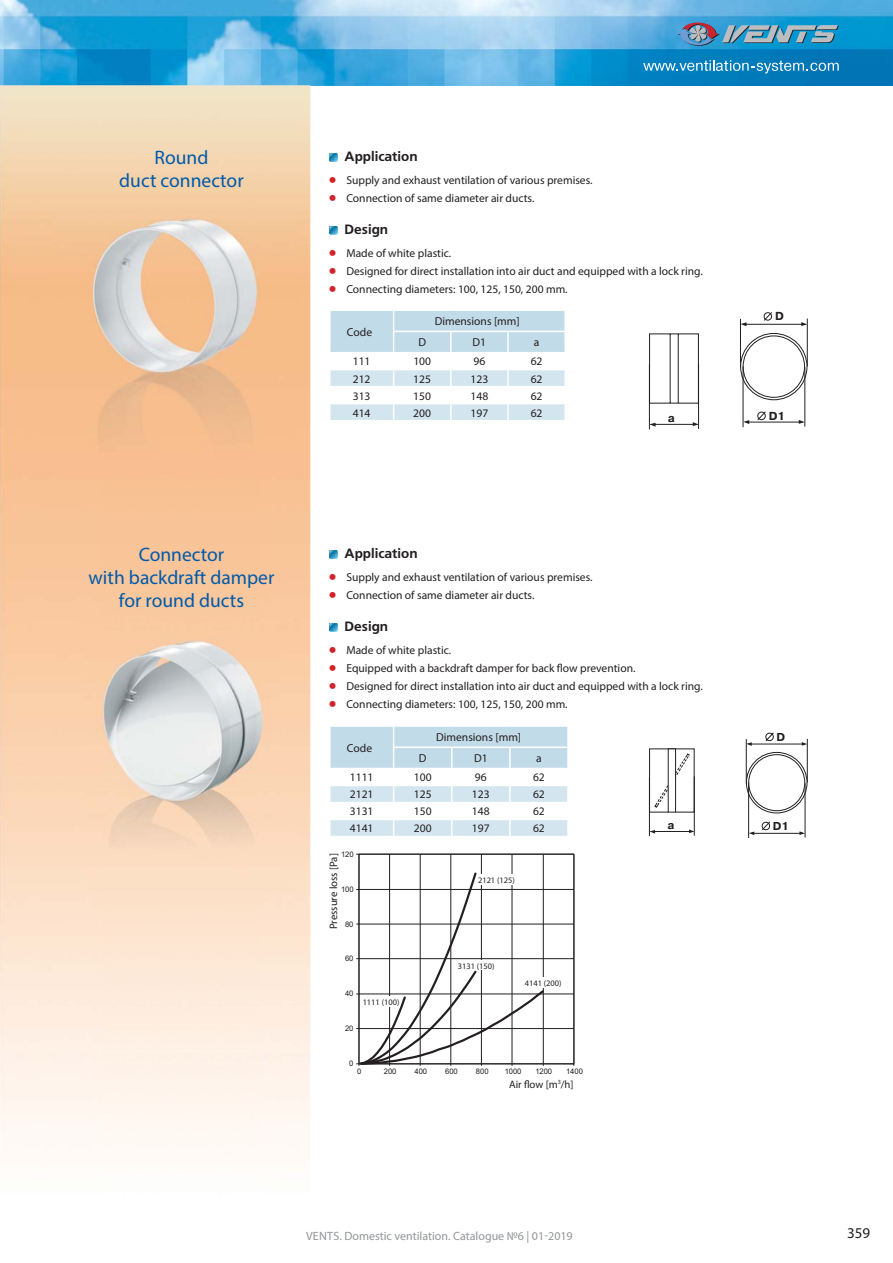
<style>
.page{position:relative;width:893px;height:1263px;background:#fff}
.page>*{position:absolute;margin:0;border:0;box-sizing:border-box;transform-origin:0 0}
.t1{font:19.5px/23.4px "Myriad Pro";color:#005aaa;text-align:center}
.t2{font:15px "Myriad Pro";color:#231f20}
.t3{font:700 13.5px "Free Set C";color:#231f20}
.t4{font:12px "Myriad Pro";color:#939598}
.t5{font:11.55px "Myriad Pro";color:#231f20}
.t6{font:700 11.55px "Pragmatica C";color:#231f20}
.t7{font:700 11.4px "Pragmatica C";color:#231f20}
.t8{font:10.8px "Myriad Pro";color:#231f20}
.t9{font:8.4px "Myriad Pro";color:#231f20}
.t10{font:7.65px "Arial";letter-spacing:-.01em;color:#231f20}
.s1{font-family:"Free Set C";font-weight:700;font-size:17.25px;color:#d2232a}
</style>
<div class="page">
<img style="left:0;top:0;width:893px;height:85px">
<svg style="left:677px;top:22px;width:162px;height:24px;background:#5a97b6"></svg>
<svg style="left:643px;top:60px;width:196px;height:13px;background:#3a99ca"></svg>
<img style="left:54px;top:209px;width:241px;height:268px">
<img style="left:86px;top:636px;width:195px;height:261px">
<svg style="left:329px;top:153px;width:9px;height:9px"></svg>
<svg style="left:329px;top:153px;width:8px;height:8px"></svg>
<svg style="left:329px;top:226px;width:8px;height:8px"></svg>
<svg style="left:329px;top:550px;width:9px;height:9px"></svg>
<svg style="left:329px;top:550px;width:8px;height:8px"></svg>
<svg style="left:329px;top:623px;width:8px;height:8px"></svg>
<svg style="left:330px;top:310px;width:235px;height:110px"></svg>
<svg style="left:330px;top:726px;width:238px;height:110px"></svg>
<hr style="left:649px;top:365px;width:1px;height:64px;background:#231f20">
<hr style="left:698px;top:364px;width:1px;height:65px;background:#231f20">
<hr style="left:740px;top:319px;width:1px;height:49px;background:#231f20">
<hr style="left:807px;top:319px;width:1px;height:48px;background:#231f20">
<hr style="left:651px;top:424px;width:44px;height:1px;background:#231f20">
<svg style="left:693px;top:422px;width:5px;height:4px"></svg>
<svg style="left:649px;top:423px;width:6px;height:4px"></svg>
<svg style="left:649px;top:333px;width:50px;height:71px"></svg>
<svg style="left:741px;top:333px;width:66px;height:67px"></svg>
<div style="left:740px;top:333px;width:67px;height:67px;border:1px solid #231f20;border-radius:50%"></div>
<div style="left:743px;top:336px;width:61px;height:61px;background:#fff;border-radius:50%"></div>
<div style="left:743px;top:336px;width:62px;height:62px;border:1px solid #231f20;border-radius:50%"></div>
<hr style="left:747px;top:422px;width:55px;height:1px;background:#231f20">
<hr style="left:743px;top:366px;width:1px;height:61px;background:#231f20">
<hr style="left:804px;top:367px;width:1px;height:60px;background:#231f20">
<svg style="left:799px;top:420px;width:6px;height:4px"></svg>
<svg style="left:743px;top:420px;width:6px;height:4px"></svg>
<hr style="left:744px;top:324px;width:60px;height:1px;background:#231f20">
<svg style="left:801px;top:322px;width:6px;height:4px"></svg>
<svg style="left:741px;top:322px;width:5px;height:4px"></svg>
<svg style="left:763px;top:312px;width:10px;height:9px"></svg>
<svg style="left:757px;top:411px;width:9px;height:10px"></svg>
<hr style="left:649px;top:777px;width:1px;height:59px;background:#231f20">
<hr style="left:694px;top:776px;width:1px;height:60px;background:#231f20">
<hr style="left:807px;top:739px;width:1px;height:44px;background:#231f20">
<hr style="left:651px;top:831px;width:40px;height:1px;background:#231f20">
<svg style="left:689px;top:829px;width:5px;height:4px"></svg>
<svg style="left:649px;top:830px;width:6px;height:4px"></svg>
<div style="left:649px;top:749px;width:45px;height:63px;border:1px solid #231f20"></div>
<svg style="left:746px;top:752px;width:61px;height:61px"></svg>
<div style="left:749px;top:755px;width:56px;height:56px;background:#fff;border-radius:50%"></div>
<div style="left:748px;top:754px;width:57px;height:57px;border:1px solid #231f20;border-radius:50%"></div>
<hr style="left:752px;top:833px;width:51px;height:1px;background:#231f20">
<hr style="left:748px;top:782px;width:1px;height:56px;background:#231f20">
<hr style="left:805px;top:783px;width:1px;height:54px;background:#231f20">
<svg style="left:799px;top:831px;width:6px;height:4px"></svg>
<svg style="left:749px;top:832px;width:5px;height:3px"></svg>
<hr style="left:749px;top:744px;width:56px;height:1px;background:#231f20">
<svg style="left:802px;top:742px;width:5px;height:4px"></svg>
<svg style="left:654px;top:732px;width:120px;height:81px"></svg>
<svg style="left:761px;top:821px;width:10px;height:10px"></svg>
<hr style="left:574px;top:854px;width:1px;height:210px;background:#231f20">
<svg style="left:358px;top:854px;width:216px;height:17px"></svg>
<hr style="left:359px;top:854px;width:1px;height:210px;background:#231f20">
<svg style="left:356px;top:871px;width:218px;height:195px"></svg>
<div style="left:363px;top:996px;width:36px;height:11px;background:#fff"></div>
<div style="left:458px;top:961px;width:37px;height:9px;background:#fff"></div>
<div style="left:525px;top:978px;width:37px;height:10px;background:#fff"></div>
<div style="left:478px;top:874px;width:37px;height:11px;background:#fff"></div>
<h1 class="t1" style="left:119px;top:147px;width:126px">Round<br>duct connector</h1>
<h1 class="t1" style="left:89px;top:544px;width:187px">Connector<br>with backdraft damper for round ducts</h1>
<p class="t3" style="left:345px;top:149px;width:75px">Application</p>
<p class="t5" style="left:329px;top:176px;width:265px"><span class="s1">•</span> Supply and exhaust ventilation of various premises.</p>
<p class="t5" style="left:329px;top:194px;width:207px"><span class="s1">•</span> Connection of same diameter air ducts.</p>
<p class="t3" style="left:345px;top:222px;width:45px">Design</p>
<p class="t5" style="left:329px;top:249px;width:124px"><span class="s1">•</span> Made of white plastic.</p>
<p class="t5" style="left:329px;top:267px;width:375px"><span class="s1">•</span> Designed for direct installation into air duct and equipped with a lock ring.</p>
<p class="t5" style="left:329px;top:285px;width:240px"><span class="s1">•</span> Connecting diameters: 100, 125, 150, 200 mm.</p>
<p class="t5" style="left:347px;top:327px;width:27px">Code</p>
<p class="t5" style="left:435px;top:317px;width:87px">Dimensions [mm]</p>
<p class="t5" style="left:418px;top:338px;width:9px">D</p>
<p class="t5" style="left:473px;top:338px;width:15px">D1</p>
<p class="t5" style="left:534px;top:338px;width:7px">а</p>
<p class="t6" style="left:775px;top:312px;width:10px">D</p>
<p class="t5" style="left:353px;top:357px;width:19px">111</p>
<p class="t5" style="left:413px;top:357px;width:19px">100</p>
<p class="t5" style="left:473px;top:357px;width:13px">96</p>
<p class="t5" style="left:531px;top:357px;width:13px">62</p>
<p class="t5" style="left:353px;top:374px;width:19px">212</p>
<p class="t5" style="left:413px;top:374px;width:19px">125</p>
<p class="t5" style="left:470px;top:374px;width:19px">123</p>
<p class="t5" style="left:531px;top:374px;width:13px">62</p>
<p class="t5" style="left:353px;top:391px;width:19px">313</p>
<p class="t5" style="left:413px;top:391px;width:19px">150</p>
<p class="t5" style="left:470px;top:391px;width:19px">148</p>
<p class="t5" style="left:531px;top:391px;width:13px">62</p>
<p class="t5" style="left:353px;top:408px;width:19px">414</p>
<p class="t5" style="left:413px;top:408px;width:19px">200</p>
<p class="t5" style="left:470px;top:408px;width:19px">197</p>
<p class="t5" style="left:531px;top:408px;width:13px">62</p>
<p class="t6" style="left:668px;top:414px;width:9px">a</p>
<p class="t6" style="left:769px;top:412px;width:18px">D1</p>
<p class="t3" style="left:345px;top:546px;width:75px">Application</p>
<p class="t5" style="left:329px;top:573px;width:265px"><span class="s1">•</span> Supply and exhaust ventilation of various premises.</p>
<p class="t5" style="left:329px;top:591px;width:207px"><span class="s1">•</span> Connection of same diameter air ducts.</p>
<p class="t3" style="left:345px;top:619px;width:45px">Design</p>
<p class="t5" style="left:329px;top:646px;width:124px"><span class="s1">•</span> Made of white plastic.</p>
<p class="t5" style="left:329px;top:664px;width:308px"><span class="s1">•</span> Equipped with a backdraft damper for back flow prevention.</p>
<p class="t5" style="left:329px;top:682px;width:375px"><span class="s1">•</span> Designed for direct installation into air duct and equipped with a lock ring.</p>
<p class="t5" style="left:329px;top:700px;width:240px"><span class="s1">•</span> Connecting diameters: 100, 125, 150, 200 mm.</p>
<p class="t5" style="left:347px;top:743px;width:27px">Code</p>
<p class="t5" style="left:436px;top:733px;width:87px">Dimensions [mm]</p>
<p class="t5" style="left:419px;top:754px;width:9px">D</p>
<p class="t5" style="left:474px;top:754px;width:15px">D1</p>
<p class="t5" style="left:536px;top:754px;width:7px">а</p>
<p class="t7" style="left:776px;top:733px;width:10px">D</p>
<p class="t5" style="left:350px;top:773px;width:25px">1111</p>
<p class="t5" style="left:414px;top:773px;width:19px">100</p>
<p class="t5" style="left:475px;top:773px;width:13px">96</p>
<p class="t5" style="left:533px;top:773px;width:13px">62</p>
<p class="t5" style="left:350px;top:790px;width:25px">2121</p>
<p class="t5" style="left:414px;top:790px;width:19px">125</p>
<p class="t5" style="left:472px;top:790px;width:19px">123</p>
<p class="t5" style="left:533px;top:790px;width:13px">62</p>
<p class="t5" style="left:350px;top:807px;width:25px">3131</p>
<p class="t5" style="left:414px;top:807px;width:19px">150</p>
<p class="t5" style="left:472px;top:807px;width:19px">148</p>
<p class="t5" style="left:533px;top:807px;width:13px">62</p>
<p class="t5" style="left:350px;top:824px;width:25px">4141</p>
<p class="t5" style="left:414px;top:824px;width:19px">200</p>
<p class="t5" style="left:472px;top:824px;width:19px">197</p>
<p class="t5" style="left:533px;top:824px;width:13px">62</p>
<p class="t10" style="left:341px;top:850px;width:14px">120</p>
<p class="t8" style="left:329px;top:929px;width:78px;rotate:-90deg">Pressure loss [Pa]</p>
<p class="t10" style="left:341px;top:885px;width:14px">100</p>
<p class="t10" style="left:345px;top:919px;width:10px">80</p>
<p class="t10" style="left:345px;top:954px;width:10px">60</p>
<p class="t10" style="left:345px;top:989px;width:10px">40</p>
<p class="t10" style="left:345px;top:1024px;width:10px">20</p>
<p class="t9" style="left:363px;top:999px;width:38px">1111 (100)</p>
<p class="t10" style="left:349px;top:1059px;width:6px">0</p>
<p class="t9" style="left:478px;top:877px;width:38px">2121 (125)</p>
<p class="t9" style="left:458px;top:963px;width:38px">3131 (150)</p>
<p class="t9" style="left:525px;top:980px;width:38px">4141 (200)</p>
<p class="t10" style="left:357px;top:1067px;width:6px">0</p>
<p class="t10" style="left:384px;top:1067px;width:14px">200</p>
<p class="t10" style="left:414px;top:1067px;width:14px">400</p>
<p class="t10" style="left:445px;top:1067px;width:14px">600</p>
<p class="t10" style="left:476px;top:1067px;width:14px">800</p>
<p class="t10" style="left:505px;top:1067px;width:18px">1000</p>
<p class="t10" style="left:535px;top:1067px;width:18px">1200</p>
<p class="t10" style="left:566px;top:1067px;width:18px">1400</p>
<p class="t8" style="left:509px;top:1080px;width:66px">Air flow [m<sup>3</sup>/h]</p>
<p class="t7" style="left:667px;top:822px;width:8px">a</p>
<p class="t7" style="left:773px;top:822px;width:18px">D1</p>
<p class="t4" style="left:306px;top:1231px;width:268px">VENTS. Domestic ventilation. Catalogue №6 | 01-2019</p>
<p class="t2" style="left:847px;top:1227px;width:25px">359</p>
</div>
